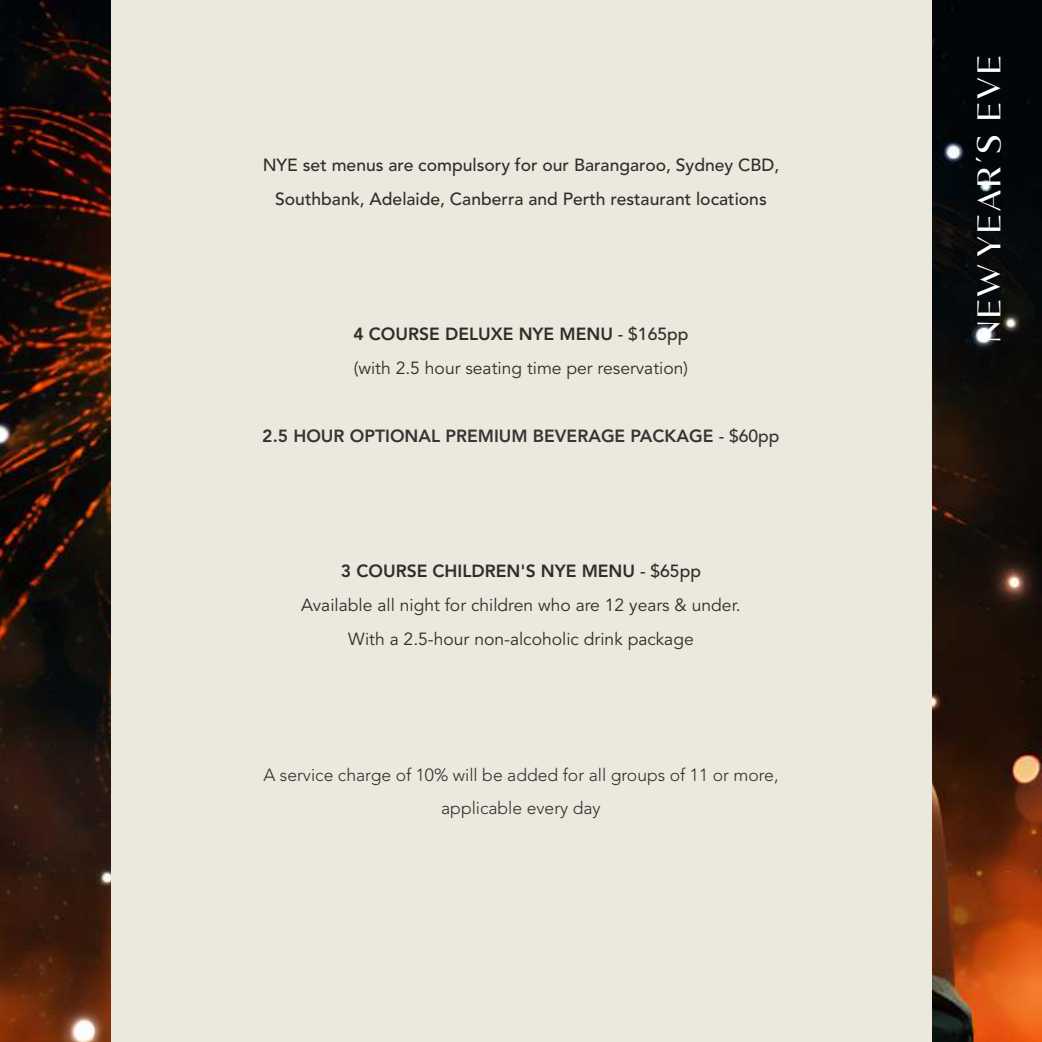
<style>
.page{position:relative;width:1042px;height:1042px;background:#fff}
.page>*{position:absolute;margin:0;border:0;box-sizing:border-box;transform-origin:0 0}
.t1{font:300 20.82px "Kalista Serif";letter-spacing:.13em;color:#fefefe}
.t2{font:17.5px/33.8px "Avenir";color:#342b2b}
.t3{font:500 17.5px/33.8px "Avenir";color:#342b2b;text-align:center}
.t4{font:300 17.5px/33.8px "Avenir";color:#342b2b;text-align:center}
.t5{font:800 17.5px "Avenir";color:#373435}
.s1{font-weight:800}
.s2{font-weight:500}
</style>
<div class="page">
<img style="left:0;top:0;width:1042px;height:1042px">
<div style="left:111px;top:0;width:820px;height:1042px;background:#ebe8dd"></div>
<p class="t3" style="left:263px;top:148px;width:518px">NYE set menus are compulsory for our Barangaroo, Sydney CBD,<br>Southbank, Adelaide, Canberra and Perth restaurant locations</p>
<p class="t2" style="left:353px;top:317px;width:337px"><span class="s1">4 COURSE DELUXE NYE MENU</span> <span class="s2">- $165pp </span>(with 2.5 hour seating time per reservation)</p>
<p class="t5" style="left:262px;top:424px;width:519px">2.5 HOUR OPTIONAL PREMIUM BEVERAGE PACKAGE <span class="s2">- $60pp</span></p>
<p class="t2" style="left:301px;top:554px;width:441px;text-align:center"><span class="s1">3 COURSE CHILDREN'S NYE MENU</span> <span class="s2">- $65pp<br></span>Available all night for children who are 12 years &amp; under.<br>With a 2.5-hour non-alcoholic drink package</p>
<p class="t4" style="left:263px;top:758px;width:517px">A service charge of 10% will be added for all groups of 11 or more, applicable every day</p>
<p class="t1" style="left:976px;top:342px;width:288px;rotate:-90deg">NEW YEAR’S EVE</p>
</div>
